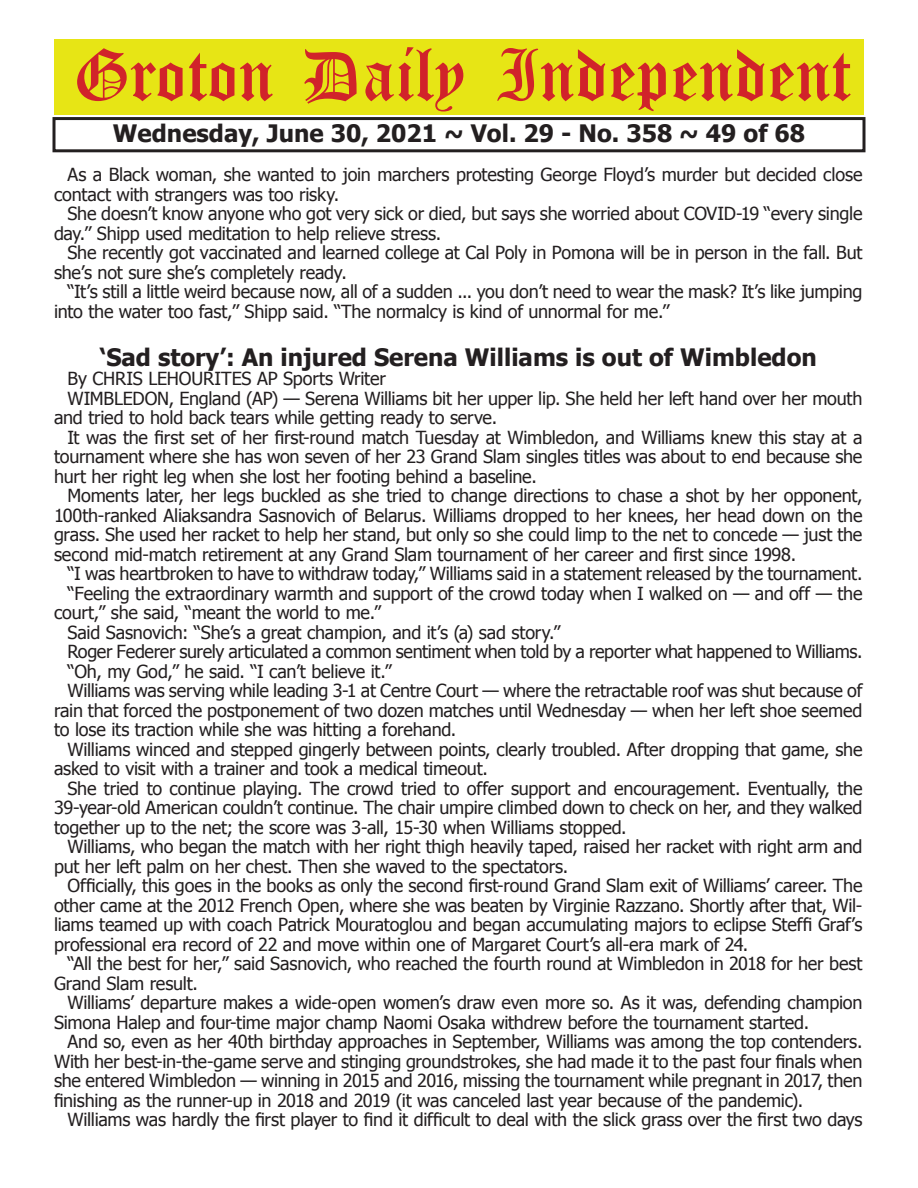
<style>
.page{position:relative;width:918px;height:1188px;background:#fff}
.page>*{position:absolute;margin:0;border:0;box-sizing:border-box;transform-origin:0 0}
.t1{font:54px "Old English Five";color:#d1232a}
.t2{font:700 24px "Tahoma";color:#231f20}
.t3{font:18px/19.5px "Tahoma";letter-spacing:-.015em;color:#231f20}
</style>
<div class="page">
<div style="left:52px;top:117px;width:814px;height:35px;border:3px solid #231f20"></div>
<div style="left:54px;top:40px;width:810px;height:75px;background:#e7e515"></div>
<h1 class="t1" style="left:73px;top:50px;width:779px">Groton Daily Independent</h1>
<h2 class="t2" style="left:113px;top:116px;width:694px">Wednesday, June 30, 2021 ~ Vol. 29 - No. 358 ~ 49 of 68</h2>
<p class="t3" style="left:54px;top:164px;width:810px;text-indent:14px">As a Black woman, she wanted to join marchers protesting George Floyd’s murder but decided close contact with strangers was too risky.</p>
<p class="t3" style="left:54px;top:203px;width:810px;text-indent:14px">She doesn’t know anyone who got very sick or died, but says she worried about COVID-19 “every single day.’’ Shipp used meditation to help relieve stress.</p>
<p class="t3" style="left:54px;top:242px;width:810px;text-indent:14px">She recently got vaccinated and learned college at Cal Poly in Pomona will be in person in the fall. But she’s not sure she’s completely ready.</p>
<p class="t3" style="left:54px;top:281px;width:810px;text-indent:14px">“It’s still a little weird because now, all of a sudden ... you don’t need to wear the mask? It’s like jumping into the water too fast,’’ Shipp said. “The normalcy is kind of unnormal for me.’’</p>
<h2 class="t2" style="left:100px;top:340px;width:719px">‘Sad story’: An injured Serena Williams is out of Wimbledon</h2>
<p class="t3" style="left:68px;top:368px;width:320px">By CHRIS LEHOURITES AP Sports Writer</p>
<p class="t3" style="left:68px;top:388px;width:796px">WIMBLEDON, England (AP) — Serena Williams bit her upper lip. She held her left hand over her mouth</p>
<p class="t3" style="left:54px;top:407px;width:445px">and tried to hold back tears while getting ready to serve.</p>
<p class="t3" style="left:68px;top:427px;width:796px">It was the first set of her first-round match Tuesday at Wimbledon, and Williams knew this stay at a</p>
<p class="t3" style="left:54px;top:446px;width:810px">tournament where she has won seven of her 23 Grand Slam singles titles was about to end because she</p>
<p class="t3" style="left:54px;top:466px;width:484px">hurt her right leg when she lost her footing behind a baseline.</p>
<p class="t3" style="left:68px;top:485px;width:797px">Moments later, her legs buckled as she tried to change directions to chase a shot by her opponent,</p>
<p class="t3" style="left:54px;top:505px;width:810px">100th-ranked Aliaksandra Sasnovich of Belarus. Williams dropped to her knees, her head down on the</p>
<p class="t3" style="left:54px;top:524px;width:810px">grass. She used her racket to help her stand, but only so she could limp to the net to concede — just the</p>
<p class="t3" style="left:54px;top:544px;width:744px">second mid-match retirement at any Grand Slam tournament of her career and first since 1998.</p>
<p class="t3" style="left:68px;top:563px;width:797px">“I was heartbroken to have to withdraw today,” Williams said in a statement released by the tournament.</p>
<p class="t3" style="left:68px;top:583px;width:797px">“Feeling the extraordinary warmth and support of the crowd today when I walked on — and off — the</p>
<p class="t3" style="left:54px;top:602px;width:329px">court,” she said, “meant the world to me.”</p>
<p class="t3" style="left:68px;top:622px;width:495px">Said Sasnovich: “She’s a great champion, and it’s (a) sad story.”</p>
<p class="t3" style="left:68px;top:641px;width:797px">Roger Federer surely articulated a common sentiment when told by a reporter what happened to Williams.</p>
<p class="t3" style="left:68px;top:661px;width:326px">“Oh, my God,” he said. “I can’t believe it.”</p>
<p class="t3" style="left:68px;top:680px;width:796px">Williams was serving while leading 3-1 at Centre Court — where the retractable roof was shut because of</p>
<p class="t3" style="left:54px;top:700px;width:810px">rain that forced the postponement of two dozen matches until Wednesday — when her left shoe seemed</p>
<p class="t3" style="left:54px;top:719px;width:404px">to lose its traction while she was hitting a forehand.</p>
<p class="t3" style="left:68px;top:739px;width:797px">Williams winced and stepped gingerly between points, clearly troubled. After dropping that game, she</p>
<p class="t3" style="left:54px;top:758px;width:435px">asked to visit with a trainer and took a medical timeout.</p>
<p class="t3" style="left:68px;top:778px;width:797px">She tried to continue playing. The crowd tried to offer support and encouragement. Eventually, the</p>
<p class="t3" style="left:54px;top:797px;width:810px">39-year-old American couldn’t continue. The chair umpire climbed down to check on her, and they walked</p>
<p class="t3" style="left:54px;top:817px;width:574px">together up to the net; the score was 3-all, 15-30 when Williams stopped.</p>
<p class="t3" style="left:68px;top:836px;width:797px">Williams, who began the match with her right thigh heavily taped, raised her racket with right arm and</p>
<p class="t3" style="left:54px;top:856px;width:516px">put her left palm on her chest. Then she waved to the spectators.</p>
<p class="t3" style="left:68px;top:875px;width:796px">Officially, this goes in the books as only the second first-round Grand Slam exit of Williams’ career. The</p>
<p class="t3" style="left:54px;top:895px;width:810px">other came at the 2012 French Open, where she was beaten by Virginie Razzano. Shortly after that, Wil-</p>
<p class="t3" style="left:54px;top:914px;width:810px">liams teamed up with coach Patrick Mouratoglou and began accumulating majors to eclipse Steffi Graf’s</p>
<p class="t3" style="left:54px;top:934px;width:696px">professional era record of 22 and move within one of Margaret Court’s all-era mark of 24.</p>
<p class="t3" style="left:68px;top:953px;width:796px">“All the best for her,” said Sasnovich, who reached the fourth round at Wimbledon in 2018 for her best</p>
<p class="t3" style="left:54px;top:973px;width:146px">Grand Slam result.</p>
<p class="t3" style="left:68px;top:992px;width:797px">Williams’ departure makes a wide-open women’s draw even more so. As it was, defending champion</p>
<p class="t3" style="left:54px;top:1012px;width:757px">Simona Halep and four-time major champ Naomi Osaka withdrew before the tournament started.</p>
<p class="t3" style="left:68px;top:1031px;width:797px">And so, even as her 40th birthday approaches in September, Williams was among the top contenders.</p>
<p class="t3" style="left:54px;top:1051px;width:810px">With her best-in-the-game serve and stinging groundstrokes, she had made it to the past four finals when</p>
<p class="t3" style="left:54px;top:1070px;width:810px">she entered Wimbledon — winning in 2015 and 2016, missing the tournament while pregnant in 2017, then</p>
<p class="t3" style="left:54px;top:1090px;width:751px">finishing as the runner-up in 2018 and 2019 (it was canceled last year because of the pandemic).</p>
<p class="t3" style="left:68px;top:1109px;width:797px">Williams was hardly the first player to find it difficult to deal with the slick grass over the first two days</p>
</div>
